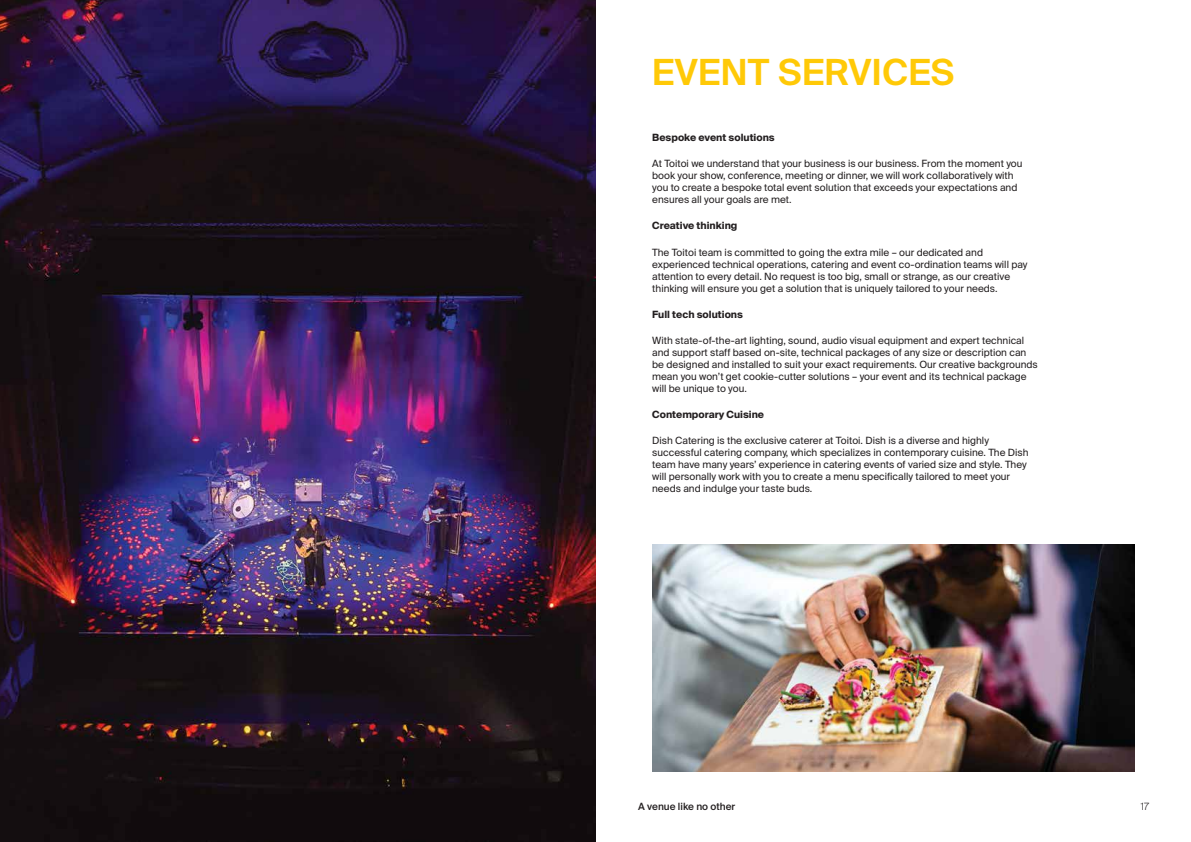
<style>
.page{position:relative;width:1191px;height:842px;background:#fff}
.page>*{position:absolute;margin:0;border:0;box-sizing:border-box;transform-origin:0 0}
.t1{font:600 36px "Suisse Intl";letter-spacing:.01em;color:#ffc907}
.t2{font:10px/12px "Suisse Intl";color:#231f20}
.t3{font:700 10px "Suisse Intl";color:#231f20}
.t4{font:500 10px "Suisse Intl";color:#231f20}
.t5{font:300 10px "Suisse Intl";color:#231f20}
</style>
<div class="page">
<img style="left:0;top:0;width:595px;height:842px">
<img style="left:652px;top:544px;width:482px;height:227px">
<h1 class="t1" style="left:652px;top:52px;width:304px">EVENT SERVICES</h1>
<p class="t3" style="left:652px;top:132px;width:124px">Bespoke event solutions</p>
<p class="t2" style="left:652px;top:158px;width:372px">At Toitoi we understand that your business is our business. From the moment you book your show, conference, meeting or dinner, we will work collaboratively with you to create a bespoke total event solution that exceeds your expectations and ensures all your goals are met.</p>
<p class="t3" style="left:652px;top:220px;width:87px">Creative thinking</p>
<p class="t2" style="left:652px;top:246px;width:377px">The Toitoi team is committed to going the extra mile – our dedicated and experienced technical operations, catering and event co-ordination teams will pay attention to every detail. No request is too big, small or strange, as our creative thinking will ensure you get a solution that is uniquely tailored to your needs.</p>
<p class="t3" style="left:652px;top:308px;width:92px">Full tech solutions</p>
<p class="t2" style="left:652px;top:334px;width:387px">With state-of-the-art lighting, sound, audio visual equipment and expert technical and support staff based on-site, technical packages of any size or description can be designed and installed to suit your exact requirements. Our creative backgrounds mean you won’t get cookie-cutter solutions – your event and its technical package will be unique to you.</p>
<p class="t3" style="left:652px;top:409px;width:113px">Contemporary Cuisine</p>
<p class="t2" style="left:652px;top:435px;width:378px">Dish Catering is the exclusive caterer at Toitoi. Dish is a diverse and highly successful catering company, which specializes in contemporary cuisine. The Dish team have many years’ experience in catering events of varied size and style. They will personally work with you to create a menu specifically tailored to meet your needs and indulge your taste buds.</p>
<p class="t4" style="left:638px;top:801px;width:98px">A venue like no other</p>
<p class="t5" style="left:1140px;top:801px;width:10px">17</p>
</div>
